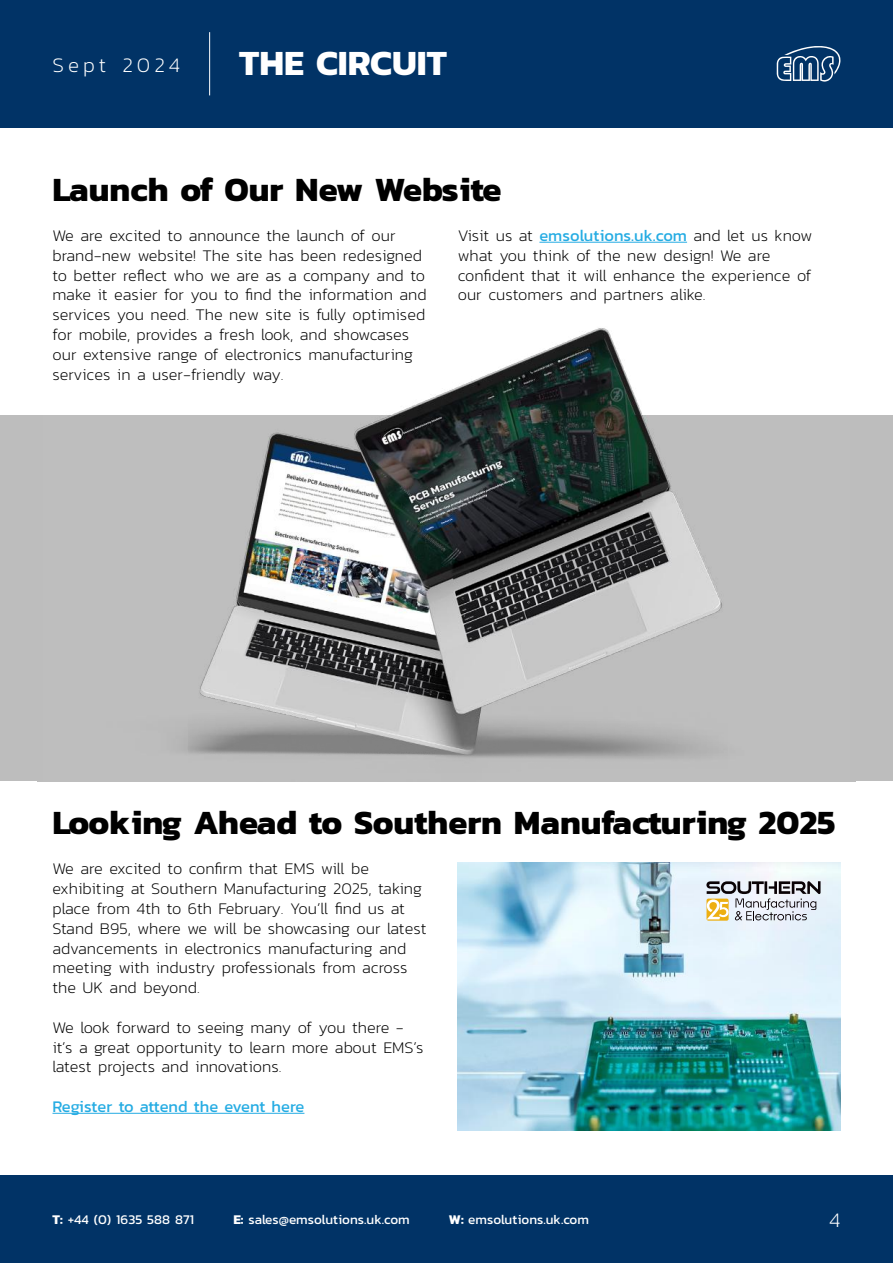
<style>
.page{position:relative;width:893px;height:1263px;background:#fff}
.page>*{position:absolute;margin:0;border:0;box-sizing:border-box;transform-origin:0 0}
.t1{font:700 36px "Kanit";color:#fff}
.t2{font:700 34.5px "Kanit";color:#000}
.t3{font:200 21px "Kanit";letter-spacing:.19em;color:#fff}
.t4{font:200 16.5px/19.8px "Kanit";color:#000}
.t5{font:16.5px "Kanit";color:#25ace3}
.t6{font:13.5px "Kanit";color:#fff}
.s1{font-weight:400;color:#25ace3}
.s2{font-weight:700}
</style>
<div class="page">
<div style="left:0;top:416px;width:42px;height:365px;background:#bdbdbd"></div>
<div style="left:851px;top:416px;width:42px;height:365px;background:#bdbdbd"></div>
<img style="left:458px;top:862px;width:382px;height:269px">
<div style="left:0;top:0;width:893px;height:128px;background:#013366"></div>
<hr style="left:209px;top:32px;width:1px;height:63px;background:#fff">
<svg style="left:777px;top:46px;width:64px;height:36px"></svg>
<div style="left:0;top:1176px;width:893px;height:87px;background:#013366"></div>
<hr style="left:539px;top:242px;width:148px;height:1px;background:#25ace3">
<img style="left:189px;top:328px;width:539px;height:445px">
<hr style="left:52px;top:1113px;width:252px;height:1px;background:#25ace3">
<svg style="left:706px;top:898px;width:23px;height:23px"></svg>
<svg style="left:706px;top:881px;width:114px;height:39px"></svg>
<p class="t3" style="left:52px;top:50px;width:129px">Sept 2024</p>
<h1 class="t1" style="left:239px;top:35px;width:209px">THE CIRCUIT</h1>
<h2 class="t2" style="left:52px;top:162px;width:451px">Launch of Our New Website</h2>
<p class="t4" style="left:52px;top:226px;width:376px">We are excited to announce the launch of our brand-new website! The site has been redesigned to better reflect who we are as a company and to make it easier for you to find the information and services you need. The new site is fully optimised for mobile, provides a fresh look, and showcases our extensive range of electronics manufacturing services in a user-friendly way.</p>
<p class="t4" style="left:458px;top:226px;width:356px">Visit us at <span class="s1">emsolutions.uk.com</span> and let us know what you think of the new design! We are confident that it will enhance the experience of our customers and partners alike.</p>
<h2 class="t2" style="left:52px;top:796px;width:784px">Looking Ahead to Southern Manufacturing 2025</h2>
<p class="t4" style="left:52px;top:859px;width:375px">We are excited to confirm that EMS will be exhibiting at Southern Manufacturing 2025, taking place from 4th to 6th February. You’ll find us at Stand B95, where we will be showcasing our latest advancements in electronics manufacturing and meeting with industry professionals from across the UK and beyond.</p>
<p class="t4" style="left:52px;top:1017px;width:373px">We look forward to seeing many of you there - it’s a great opportunity to learn more about EMS’s latest projects and innovations.</p>
<p class="t5" style="left:52px;top:1094px;width:253px">Register to attend the event here</p>
<p class="t6" style="left:52px;top:1210px;width:143px"><span class="s2">T:</span> +44 (0) 1635 588 871</p>
<p class="t6" style="left:233px;top:1210px;width:178px"><span class="s2">E:</span> sales@emsolutions.uk.com</p>
<p class="t6" style="left:449px;top:1210px;width:142px"><span class="s2">W:</span> emsolutions.uk.com</p>
<p class="t3" style="left:829px;top:1206px;width:13px">4</p>
</div>
